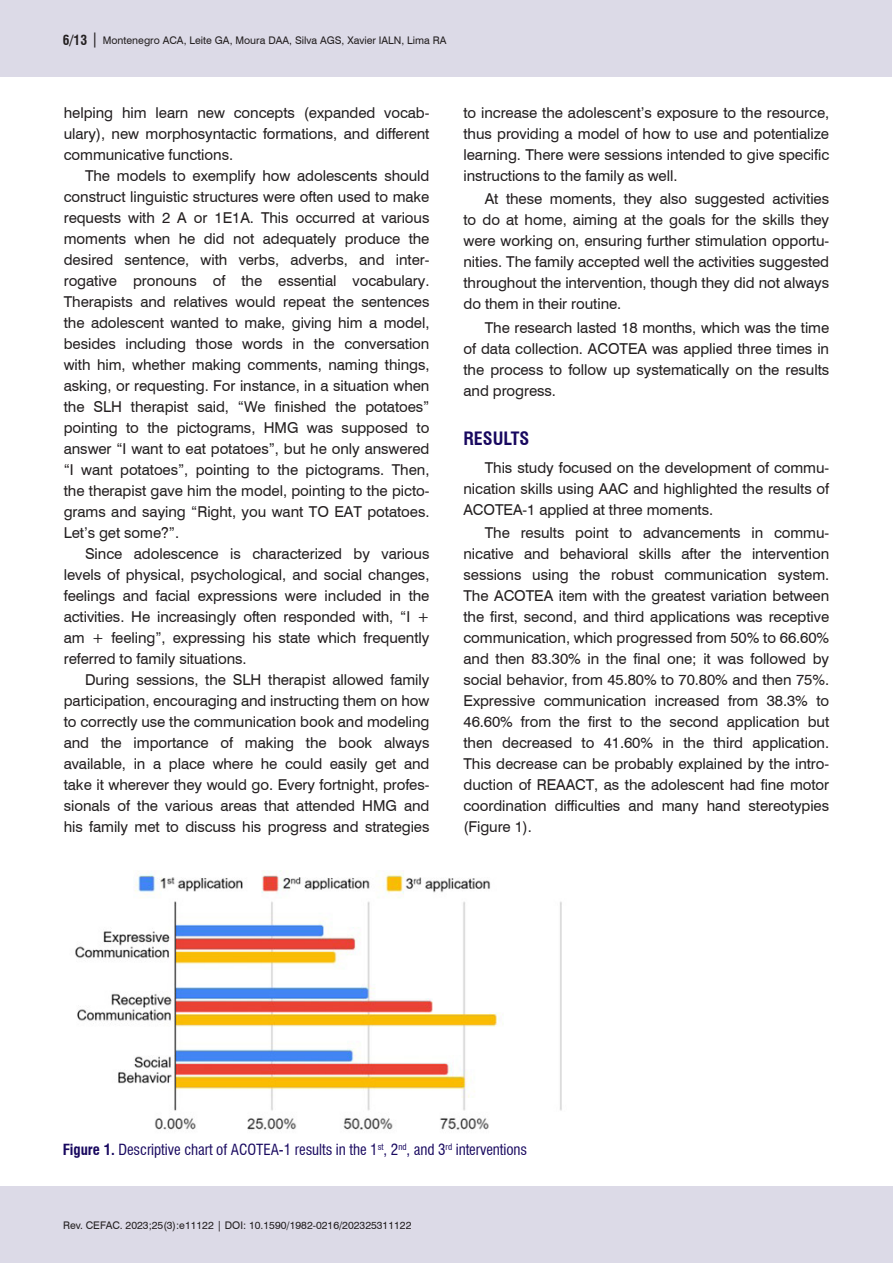
<style>
.page{position:relative;width:893px;height:1263px;background:#fff}
.page>*{position:absolute;margin:0;border:0;box-sizing:border-box;transform-origin:0 0}
.Nivel_1{font:700 condensed 18px "Swiss 721 BT";color:#18085f}
.Corpo_do_texto_INGL{font:15px/21px "Swiss 721 BT";letter-spacing:-.005em;color:#231f20;text-align:justify}
.Titulo_tabelas_e_gr{font:condensed 15px "Swiss 721 BT";letter-spacing:-.005em;color:#18085f}
.t1{font:10.5px "Swiss 721 BT";color:#231f20}
.s1{font-weight:700;font-stretch:condensed;font-size:13.5px}
.s2{font-size:15px}
.s3{font-weight:700}
</style>
<div class="page">
<div style="left:0;top:1186px;width:892px;height:77px;background:#dcdae7"></div>
<div style="left:0;top:0;width:892px;height:77px;background:#dcdae7"></div>
<img style="left:75px;top:870px;width:487px;height:260px">
<p class="t1" style="left:63px;top:33px;width:385px"><span class="s1">6/13</span> <span class="s2">|</span> Montenegro ACA, Leite GA, Moura DAA, Silva AGS, Xavier IALN, Lima RA</p>
<p class="Corpo_do_texto_INGL" style="left:64px;top:101px;width:367px">helping him learn new concepts (expanded vocab&shy;ulary), new morphosyntactic formations, and different communicative functions.</p>
<p class="Corpo_do_texto_INGL" style="left:64px;top:164px;width:367px;text-indent:21px">The models to exemplify how adolescents should construct linguistic structures were often used to make requests with 2 A or 1E1A. This occurred at various moments when he did not adequately produce the desired sentence, with verbs, adverbs, and inter&shy;rogative pronouns of the essential vocabulary.<br>Therapists and relatives would repeat the sentences the adolescent wanted to make, giving him a model, besides including those words in the conversation with him, whether making comments, naming things, asking, or requesting. For instance, in a situation when the SLH therapist said, “We finished the potatoes” pointing to the pictograms, HMG was supposed to answer “I want to eat potatoes”, but he only answered “I want potatoes”, pointing to the pictograms. Then, the therapist gave him the model, pointing to the picto&shy;grams and saying “Right, you want TO EAT potatoes.<br>Let’s get some?”.</p>
<p class="Corpo_do_texto_INGL" style="left:64px;top:542px;width:367px;text-indent:21px">Since adolescence is characterized by various levels of physical, psychological, and social changes, feelings and facial expressions were included in the activities. He increasingly often responded with, “I + am + feeling”, expressing his state which frequently referred to family situations.</p>
<p class="Corpo_do_texto_INGL" style="left:64px;top:669px;width:367px;text-indent:21px">During sessions, the SLH therapist allowed family participation, encouraging and instructing them on how to correctly use the communication book and modeling and the importance of making the book always available, in a place where he could easily get and take it wherever they would go. Every fortnight, profes&shy;sionals of the various areas that attended HMG and his family met to discuss his progress and strategies</p>
<p class="Corpo_do_texto_INGL" style="left:463px;top:101px;width:367px">to increase the adolescent’s exposure to the resource, thus providing a model of how to use and potentialize learning. There were sessions intended to give specific instructions to the family as well.</p>
<p class="Corpo_do_texto_INGL" style="left:463px;top:188px;width:367px;text-indent:21px">At these moments, they also suggested activities to do at home, aiming at the goals for the skills they were working on, ensuring further stimulation opportu&shy;nities. The family accepted well the activities suggested throughout the intervention, though they did not always do them in their routine.</p>
<p class="Corpo_do_texto_INGL" style="left:463px;top:316px;width:367px;text-indent:21px">The research lasted 18 months, which was the time of data collection. ACOTEA was applied three times in the process to follow up systematically on the results and progress.</p>
<p class="Nivel_1" style="left:463px;top:428px;width:67px">RESULTS</p>
<p class="Corpo_do_texto_INGL" style="left:463px;top:456px;width:367px;text-indent:21px">This study focused on the development of commu&shy;nication skills using AAC and highlighted the results of ACOTEA-1 applied at three moments.</p>
<p class="Corpo_do_texto_INGL" style="left:463px;top:522px;width:367px;text-indent:21px">The results point to advancements in commu&shy;nicative and behavioral skills after the intervention sessions using the robust communication system.<br>The ACOTEA item with the greatest variation between the first, second, and third applications was receptive communication, which progressed from 50% to 66.60% and then 83.30% in the final one; it was followed by social behavior, from 45.80% to 70.80% and then 75%.<br>Expressive communication increased from 38.3% to 46.60% from the first to the second application but then decreased to 41.60% in the third application.<br>This decrease can be probably explained by the intro&shy;duction of REAACT, as the adolescent had fine motor coordination difficulties and many hand stereotypies (Figure 1).</p>
<p class="Titulo_tabelas_e_gr" style="left:63px;top:1141px;width:466px"><span class="s3">Figure 1.</span> Descriptive chart of ACOTEA-1 results in the 1<sup>st</sup>, 2<sup>nd</sup>, and 3<sup>rd</sup> interventions</p>
<p class="t1" style="left:63px;top:1218px;width:350px">Rev. CEFAC. 2023;25(3):e11122 | DOI: 10.1590/1982-0216/202325311122</p>
</div>
